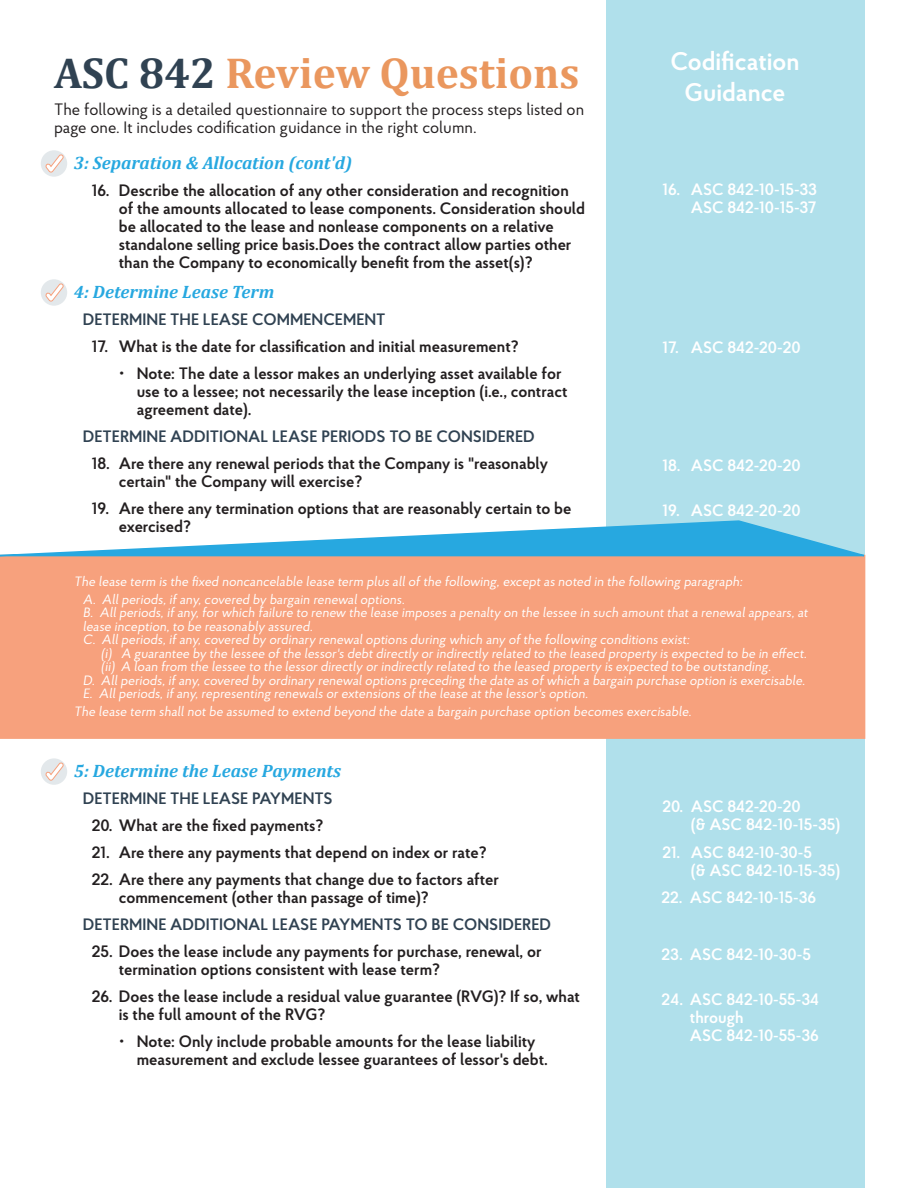
<style>
.page{position:relative;width:918px;height:1188px;background:#fff}
.page>*{position:absolute;margin:0;border:0;box-sizing:border-box;transform-origin:0 0}
.Service_Title{font:700 43.5px "Cambria";color:#ea975e}
.Service_Title-2{font:600 25.5px/30.6px "Proba Pro";color:#fff;text-align:center}
.Service_Title-3{font:italic 700 18px "Cambria";color:#27a8e0}
.t1{font:600 16.5px/18px "Proba Pro";color:#231f20}
.Codifications_11pt_c{font:600 16.5px/18px "Proba Pro";letter-spacing:-.005em;color:#fff}
.Questions_11pt{font:600 16.5px "Proba Pro";color:#304252}
.Body_11pt-front{font:16.5px/18px "Proba Pro";color:#231f20}
.Body_9pt_-ref{font:13.5px/13.5px "Proba Pro";color:#fff}
.s1{color:#304252}
</style>
<div class="page">
<div style="left:41px;top:150px;width:26px;height:27px;background:#e3e8eb;border-radius:50%"></div>
<svg style="left:45px;top:155px;width:19px;height:18px"></svg>
<div style="left:606px;top:0;width:259px;height:1188px;background:#b0e0eb"></div>
<div style="left:41px;top:758px;width:26px;height:27px;background:#e3e8eb;border-radius:50%"></div>
<svg style="left:45px;top:763px;width:19px;height:18px"></svg>
<div style="left:0;top:557px;width:865px;height:182px;background:#f7a17d"></div>
<svg style="left:0;top:520px;width:866px;height:37px"></svg>
<div style="left:41px;top:279px;width:26px;height:27px;background:#e3e8eb;border-radius:50%"></div>
<svg style="left:45px;top:284px;width:19px;height:18px"></svg>
<p class="Service_Title" style="left:54px;top:42px;width:527px"><span class="s1">ASC 842</span> Review Questions</p>
<p class="Body_11pt-front" style="left:54px;top:100px;width:532px">The following is a detailed questionnaire to support the process steps listed on page one. It includes codification guidance in the right column.</p>
<p class="Service_Title-3" style="left:74px;top:150px;width:280px">3: Separation &amp; Allocation (cont'd)</p>
<p class="t1" style="left:119px;top:181px;width:468px;text-indent:-27px">16. Describe the allocation of any other consideration and recognition of the amounts allocated to lease components. Consideration should be allocated to the lease and nonlease components on a relative standalone selling price basis.Does the contract allow parties other than the Company to economically benefit from the asset(s)?</p>
<p class="Service_Title-3" style="left:74px;top:280px;width:202px">4: Determine Lease Term</p>
<p class="Questions_11pt" style="left:83px;top:309px;width:304px">DETERMINE THE LEASE COMMENCEMENT</p>
<p class="t1" style="left:92px;top:337px;width:428px">17. What is the date for classification and initial measurement?</p>
<p class="t1" style="left:137px;top:364px;width:432px">Note: The date a lessor makes an underlying asset available for use to a lessee; not necessarily the lease inception (i.e., contract agreement date).</p>
<p class="Questions_11pt" style="left:83px;top:426px;width:454px">DETERMINE ADDITIONAL LEASE PERIODS TO BE CONSIDERED</p>
<p class="t1" style="left:119px;top:454px;width:431px;text-indent:-27px">18. Are there any renewal periods that the Company is "reasonably certain" the Company will exercise?</p>
<p class="t1" style="left:119px;top:499px;width:454px;text-indent:-27px">19. Are there any termination options that are reasonably certain to be exercised?</p>
<p class="Service_Title-2" style="left:670px;top:46px;width:131px">Codification<br>Guidance</p>
<p class="Codifications_11pt_c" style="left:662px;top:180px;width:156px;text-align:right">16. ASC 842-10-15-33<br>ASC 842-10-15-37</p>
<p class="Codifications_11pt_c" style="left:662px;top:338px;width:140px">17. ASC 842-20-20</p>
<p class="Codifications_11pt_c" style="left:662px;top:456px;width:140px">18. ASC 842-20-20</p>
<p class="Codifications_11pt_c" style="left:662px;top:501px;width:140px">19. ASC 842-20-20</p>
<p class="Body_9pt_-ref" style="left:74px;top:574px;width:672px">The lease term is the fixed noncancelable lease term plus allof the following,exceptas noted in the following paragraph:</p>
<p class="Body_9pt_-ref" style="left:83px;top:592px;width:326px">A. Allperiods,if any,covered by bargain renewaloptions.</p>
<p class="Body_9pt_-ref" style="left:83px;top:605px;width:729px">B. Allperiods,if any,for which failure to renew the lease imposes a penalty on the lessee in such amountthata renewalappears,at lease inception,to be reasonably assured.</p>
<p class="Body_9pt_-ref" style="left:83px;top:632px;width:610px">C. Allperiods,if any,covered by ordinary renewaloptions during which any of the following conditions exist:</p>
<p class="Body_9pt_-ref" style="left:101px;top:646px;width:710px">(i) A guarantee by the lessee of the lessor's debtdirectly or indirectly related to the leased property is expected to be in effect.</p>
<p class="Body_9pt_-ref" style="left:101px;top:659px;width:674px">(ii) A loan from the lessee to the lessor directly or indirectly related to the leased property is expected to be outstanding.</p>
<p class="Body_9pt_-ref" style="left:83px;top:673px;width:726px">D. Allperiods,if any,covered by ordinary renewaloptions preceding the date as of which a bargain purchase option is exercisable.</p>
<p class="Body_9pt_-ref" style="left:83px;top:686px;width:509px">E. Allperiods,if any,representing renewals or extensions of the lease atthe lessor's option.</p>
<p class="Body_9pt_-ref" style="left:74px;top:704px;width:622px">The lease term shallnotbe assumed to extend beyond the date a bargain purchase option becomes exercisable.</p>
<p class="Service_Title-3" style="left:74px;top:758px;width:269px">5: Determine the Lease Payments</p>
<p class="Questions_11pt" style="left:83px;top:788px;width:252px">DETERMINE THE LEASE PAYMENTS</p>
<p class="t1" style="left:92px;top:816px;width:233px">20. What are the fixed payments?</p>
<p class="t1" style="left:92px;top:843px;width:396px">21. Are there any payments that depend on index or rate?</p>
<p class="t1" style="left:119px;top:870px;width:382px;text-indent:-27px">22. Are there any payments that change due to factors after commencement (other than passage of time)?</p>
<p class="Questions_11pt" style="left:83px;top:914px;width:470px">DETERMINE ADDITIONAL LEASE PAYMENTS TO BE CONSIDERED</p>
<p class="t1" style="left:119px;top:942px;width:424px;text-indent:-27px">25. Does the lease include any payments for purchase, renewal, or termination options consistent with lease term?</p>
<p class="t1" style="left:119px;top:987px;width:463px;text-indent:-27px">26. Does the lease include a residual value guarantee (RVG)? If so, what is the full amount of the RVG?</p>
<p class="t1" style="left:137px;top:1032px;width:413px">Note: Only include probable amounts for the lease liability measurement and exclude lessee guarantees of lessor's debt.</p>
<p class="Codifications_11pt_c" style="left:691px;top:797px;width:151px;text-indent:-28px">20. ASC 842-20-20<br>(&amp; ASC 842-10-15-35)</p>
<p class="Codifications_11pt_c" style="left:691px;top:843px;width:151px;text-indent:-28px">21. ASC 842-10-30-5<br>(&amp; ASC 842-10-15-35)</p>
<p class="Codifications_11pt_c" style="left:662px;top:888px;width:156px">22. ASC 842-10-15-36</p>
<p class="Codifications_11pt_c" style="left:662px;top:945px;width:151px">23. ASC 842-10-30-5</p>
<p class="Codifications_11pt_c" style="left:690px;top:990px;width:130px;text-indent:-28px">24. ASC 842-10-55-34 through<br>ASC 842-10-55-36</p>
</div>
